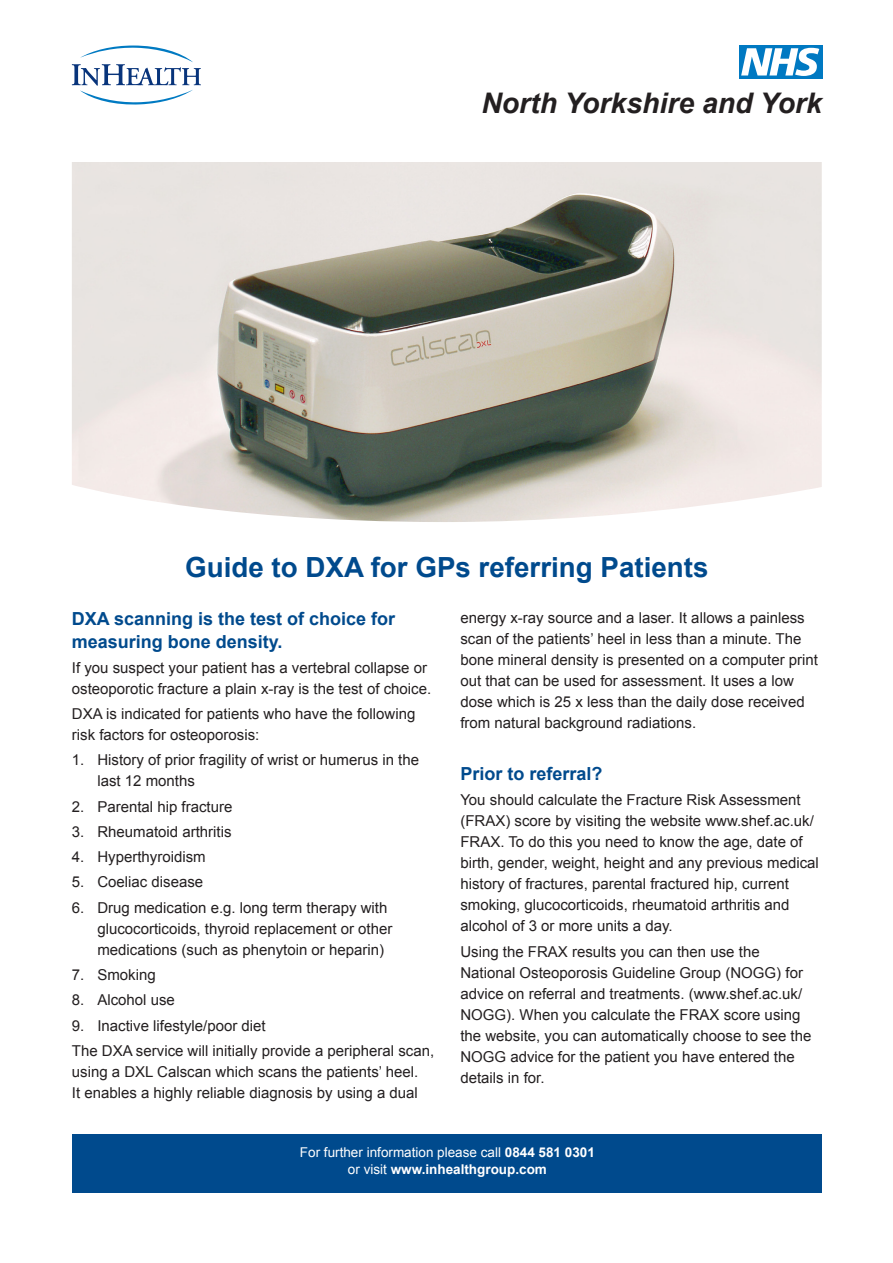
<style>
.page{position:relative;width:893px;height:1263px;background:#fff}
.page>*{position:absolute;margin:0;border:0;box-sizing:border-box;transform-origin:0 0}
.t1{font:italic 700 28.35px "Arial";color:#231f20}
.t2{font:700 27.75px "Arial";color:#004a8d}
.Body_Text2{font:700 18px/22.5px "Arial";color:#004a8d}
.Body_Text2-2{font:15px/21px "Arial";color:#231f20}
.Paragraph_Style_11{font:15px/21px "Arial";color:#231f20}
.Body_Text2-3{font:13.5px/17.2px "Arial";color:#fff;text-align:center}
.s1{font-weight:700}
</style>
<div class="page">
<div style="left:72px;top:1134px;width:750px;height:59px;background:#004a8d"></div>
<img style="left:72px;top:162px;width:750px;height:360px">
<svg style="left:72px;top:46px;width:129px;height:59px"></svg>
<div style="left:739px;top:45px;width:83px;height:34px;background:#0079c2"></div>
<svg style="left:741px;top:48px;width:78px;height:28px"></svg>
<p class="t1" style="left:481px;top:85px;width:342px">North Yorkshire and York</p>
<p class="t2" style="left:185px;top:549px;width:525px">Guide to DXA for GPs referring Patients</p>
<p class="Body_Text2" style="left:72px;top:608px;width:325px">DXA scanning is the test of choice for measuring bone density.</p>
<p class="Body_Text2-2" style="left:72px;top:657px;width:361px">If you suspect your patient has a vertebral collapse or osteoporotic fracture a plain x-ray is the test of choice.</p>
<p class="Body_Text2-2" style="left:72px;top:704px;width:345px">DXA is indicated for patients who have the following risk factors for osteoporosis:</p>
<p class="Paragraph_Style_11" style="left:97px;top:750px;width:323px;text-indent:-26px">1. History of prior fragility of wrist or humerus in the last 12 months</p>
<p class="Paragraph_Style_11" style="left:72px;top:796px;width:162px">2. Parental hip fracture</p>
<p class="Paragraph_Style_11" style="left:72px;top:821px;width:161px">3. Rheumatoid arthritis</p>
<p class="Paragraph_Style_11" style="left:72px;top:847px;width:135px">4. Hyperthyroidism</p>
<p class="Paragraph_Style_11" style="left:72px;top:872px;width:133px">5. Coeliac disease</p>
<p class="Paragraph_Style_11" style="left:97px;top:897px;width:297px;text-indent:-26px">6. Drug medication e.g. long term therapy with glucocorticoids, thyroid replacement or other medications (such as phenytoin or heparin)</p>
<p class="Paragraph_Style_11" style="left:72px;top:964px;width:85px">7. Smoking</p>
<p class="Paragraph_Style_11" style="left:72px;top:990px;width:105px">8. Alcohol use</p>
<p class="Paragraph_Style_11" style="left:72px;top:1015px;width:195px">9. Inactive lifestyle/poor diet</p>
<p class="Body_Text2-2" style="left:72px;top:1040px;width:364px">The DXA service will initially provide a peripheral scan, using a DXL Calscan which scans the patients’ heel.<br>It enables a highly reliable diagnosis by using a dual</p>
<p class="Body_Text2-2" style="left:460px;top:607px;width:359px">energy x-ray source and a laser. It allows a painless scan of the patients’ heel in less than a minute. The bone mineral density is presented on a computer print out that can be used for assessment. It uses a low dose which is 25 x less than the daily dose received from natural background radiations.</p>
<p class="Body_Text2" style="left:460px;top:763px;width:144px">Prior to referral?</p>
<p class="Body_Text2-2" style="left:460px;top:790px;width:360px">You should calculate the Fracture Risk Assessment (FRAX) score by visiting the website www.shef.ac.uk/ FRAX. To do this you need to know the age, date of birth, gender, weight, height and any previous medical history of fractures, parental fractured hip, current smoking, glucocorticoids, rheumatoid arthritis and alcohol of 3 or more units a day.</p>
<p class="Body_Text2-2" style="left:460px;top:941px;width:353px">Using the FRAX results you can then use the National Osteoporosis Guideline Group (NOGG) for advice on referral and treatments. (www.shef.ac.uk/ NOGG). When you calculate the FRAX score using the website, you can automatically choose to see the NOGG advice for the patient you have entered the details in for.</p>
<p class="Body_Text2-3" style="left:300px;top:1143px;width:296px">For further information please call <span class="s1">0844 581 0301 </span>or visit <span class="s1">www.inhealthgroup.com</span></p>
</div>
